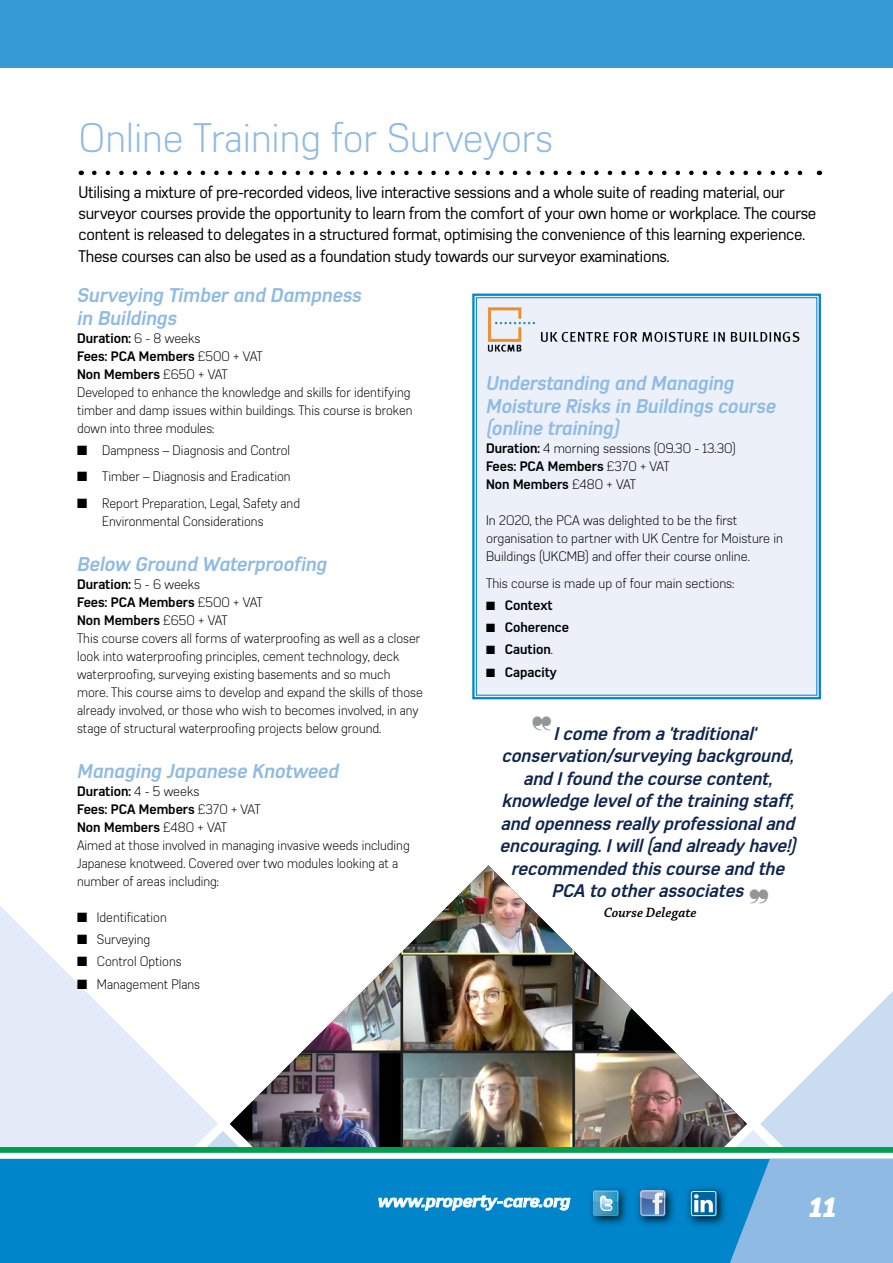
<style>
.page{position:relative;width:893px;height:1263px;background:#fff}
.page>*{position:absolute;margin:0;border:0;box-sizing:border-box;transform-origin:0 0}
.t1{font:300 40.5px "Azbuka";color:#8fbae4}
.t2{font:italic 900 27px "Azbuka";color:#fff}
.t3{font:italic 700 19.5px/22.5px "Azbuka";color:#8fbae4}
.t4{font:italic 700 18px "Azbuka";color:#0f254e}
.t5{font:16.5px/21px "Azbuka";letter-spacing:-.015em;color:#000}
.t6{font:italic 700 16.5px "Azbuka";color:#fff;scale:1.12 1}
.t7{font:italic 600 14.25px "Chaparral Pro";color:#000}
.t8{font:300 13.5px/18px "Azbuka";color:#000}
.t9{font:700 13.5px "Azbuka";color:#000}
.s1{font-weight:700}
.s2{font-weight:300}
</style>
<div class="page">
<svg style="left:0;top:906px;width:218px;height:241px;fill:#e2ebf7"></svg>
<svg style="left:78px;top:1131px;width:152px;height:16px"></svg>
<img style="left:230px;top:865px;width:371px;height:282px">
<div style="left:0;top:1154px;width:893px;height:109px;background:#0084ca"></div>
<div style="left:0;top:1147px;width:893px;height:6px;background:#009e4d"></div>
<svg style="left:378px;top:1195px;width:193px;height:16px"></svg>
<div style="left:588px;top:1186px;width:42px;height:41px;background:#000;opacity:.75"></div>
<div style="left:0;top:1153px;width:893px;height:6px;background:#fff"></div>
<div style="left:0;top:0;width:893px;height:67px;background:#359ad5"></div>
<svg style="left:94px;top:171px;width:709px;height:4px"></svg>
<div style="left:472px;top:293px;width:349px;height:407px;background:#ebf0f9"></div>
<div style="left:476px;top:297px;width:341px;height:399px;border:1px solid #0084ca"></div>
<img style="left:478px;top:305px;width:330px;height:48px">
<svg style="left:593px;top:978px;width:300px;height:285px"></svg>
<h1 class="t1" style="left:79px;top:114px;width:476px">Online Training for Surveyors</h1>
<p class="t5" style="left:79px;top:182px;width:739px">Utilising a mixture of pre-recorded videos, live interactive sessions and a whole suite of reading material, our surveyor courses provide the opportunity to learn from the comfort of your own home or workplace. The course content is released to delegates in a structured format, optimising the convenience of this learning experience.<br>These courses can also be used as a foundation study towards our surveyor examinations.</p>
<h3 class="t3" style="left:77px;top:284px;width:286px">Surveying Timber and Dampness in Buildings</h3>
<p class="t8" style="left:77px;top:329px;width:337px"><span class="s1">Duration:</span> 6 - 8 weeks<br><span class="s1">Fees: PCA Members</span> £500 + VAT<br><span class="s1">Non Members</span> £650 + VAT<br>Developed to enhance the knowledge and skills for identifying timber and damp issues within buildings. This course is broken down into three modules:</p>
<p class="t8" style="left:77px;top:441px;width:215px">■ Dampness – Diagnosis and Control</p>
<p class="t8" style="left:77px;top:468px;width:215px">■ Timber – Diagnosis and Eradication</p>
<p class="t8" style="left:102px;top:494px;width:199px;text-indent:-25px">■ Report Preparation, Legal, Safety and<br>Environmental Considerations</p>
<h3 class="t3" style="left:77px;top:553px;width:251px">Below Ground Waterproofing</h3>
<p class="t8" style="left:77px;top:575px;width:347px"><span class="s1">Duration:</span> 5 - 6 weeks<br><span class="s1">Fees: PCA Members</span> £500 + VAT<br><span class="s1">Non Members</span> £650 + VAT<br>This course covers all forms of waterproofing as well as a closer look into waterproofing principles, cement technology, deck waterproofing, surveying existing basements and so much more. This course aims to develop and expand the skills of those already involved, or those who wish to becomes involved, in any stage of structural waterproofing projects below ground.</p>
<h3 class="t3" style="left:77px;top:760px;width:263px">Managing Japanese Knotweed</h3>
<p class="t8" style="left:77px;top:782px;width:334px"><span class="s1">Duration:</span> 4 - 5 weeks<br><span class="s1">Fees: PCA Members</span> £370 + VAT<br><span class="s1">Non Members</span> £480 + VAT<br>Aimed at those involved in managing invasive weeds including Japanese knotweed. Covered over two modules looking at a number of areas including:</p>
<p class="t8" style="left:77px;top:908px;width:91px">■ Identification</p>
<p class="t8" style="left:77px;top:930px;width:75px">■ Surveying</p>
<p class="t8" style="left:77px;top:953px;width:106px">■ Control Options</p>
<p class="t8" style="left:77px;top:975px;width:124px">■ Management Plans</p>
<h3 class="t3" style="left:486px;top:372px;width:291px">Understanding and Managing<br>Moisture Risks in Buildings course (online training)</h3>
<p class="t8" style="left:486px;top:439px;width:251px"><span class="s1">Duration:</span> 4 morning sessions (09.30 - 13.30)<br><span class="s1">Fees: PCA Members</span> £370 + VAT<br><span class="s1">Non Members</span> £480 + VAT</p>
<p class="t8" style="left:486px;top:511px;width:298px">In 2020, the PCA was delighted to be the first organisation to partner with UK Centre for Moisture in<br>Buildings (UKCMB) and offer their course online.</p>
<p class="t8" style="left:486px;top:574px;width:250px">This course is made up of four main sections:</p>
<p class="t9" style="left:486px;top:597px;width:68px">■ Context</p>
<p class="t9" style="left:486px;top:619px;width:85px">■ Coherence</p>
<p class="t9" style="left:486px;top:641px;width:68px">■ Caution<span class="s2">.</span></p>
<p class="t9" style="left:486px;top:663px;width:72px">■ Capacity</p>
<h3 class="t4" style="left:554px;top:722px;width:208px">Icome from a'traditional'</h3>
<h3 class="t4" style="left:502px;top:745px;width:298px">conservation/surveying background,</h3>
<h3 class="t4" style="left:523px;top:767px;width:255px">and Ifound the course content,</h3>
<h3 class="t4" style="left:501px;top:790px;width:298px">knowledge levelofthe training staff,</h3>
<h3 class="t4" style="left:500px;top:812px;width:301px">and opennessreallyprofessionaland</h3>
<h3 class="t4" style="left:500px;top:835px;width:297px">encouraging.Iwill(and alreadyhave!)</h3>
<h3 class="t4" style="left:511px;top:857px;width:280px">recommended thiscourse and the</h3>
<h3 class="t4" style="left:551px;top:880px;width:198px">PCA to otherassociates</h3>
<p class="t7" style="left:604px;top:904px;width:95px">Course Delegate</p>
<p class="t6" style="left:378px;top:1191px;width:173px">www.property-care.org</p>
<h2 class="t2" style="left:808px;top:1189px;width:34px">11</h2>
</div>
